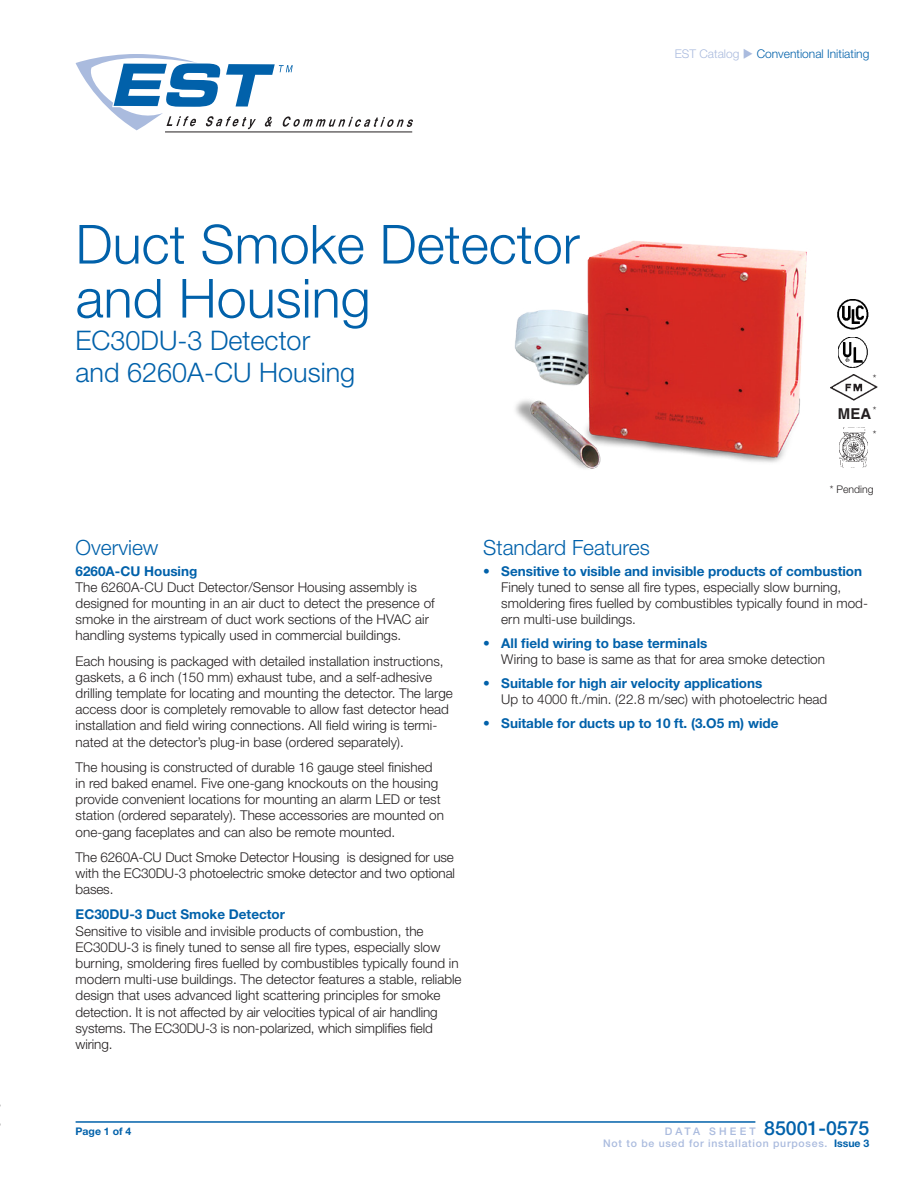
<style>
.page{position:relative;width:918px;height:1188px;background:#fff}
.page>*{position:absolute;margin:0;border:0;box-sizing:border-box;transform-origin:0 0}
.t1{font:300 54px/54px "Helvetica Neue LT Std";color:#0161aa}
.Model{font:300 27px/32.4px "Helvetica Neue LT Std";color:#0161aa}
.HEAD{font:300 21px "Helvetica Neue LT Std";color:#0161aa}
.t2{font:500 19.5px "Helvetica Neue LT Std";color:#0161aa}
.t3{font:700 15px "Helvetica";color:#231f20}
.BODY{font:300 13.5px/16.2px "Helvetica Neue LT Std";color:#231f20}
.Features{font:300 13.5px/16.2px "Helvetica Neue LT Std";color:#231f20}
.BODY-2{font:700 13.5px "Helvetica Neue LT Std";color:#0161aa}
.Features-2{font:700 13.5px "Helvetica Neue LT Std";color:#0161aa}
.t4{font:300 12px "Helvetica Neue LT Std";color:#0161aa}
.t5{font:500 10.5px "Helvetica Neue LT Std";letter-spacing:.07em;color:#aabbde}
.BODY-3{font:300 10.5px "Helvetica Neue LT Std";color:#231f20}
.t6{font:700 10.5px "Helvetica Neue LT Std";color:#0161aa}
.s1{color:#aabbde}
.s2{font-weight:700;color:#0161aa}
.s3{font-size:10.5px;color:#aabbde}
</style>
<div class="page">
<hr style="left:76px;top:1121px;width:679px;height:2px;background:#0161aa">
<hr style="left:165px;top:132px;width:247px;height:1px;background:#231f20">
<svg style="left:76px;top:54px;width:337px;height:76px"></svg>
<img style="left:515px;top:241px;width:292px;height:228px">
<img style="left:838px;top:338px;width:30px;height:29px">
<img style="left:837px;top:299px;width:32px;height:30px">
<img style="left:839px;top:427px;width:29px;height:41px">
<img style="left:830px;top:374px;width:48px;height:26px">
<p class="t1" style="left:76px;top:216px;width:506px">Duct Smoke Detector and Housing</p>
<p class="Model" style="left:76px;top:324px;width:281px">EC30DU-3 Detector and 6260A-CU Housing</p>
<p class="t4" style="left:675px;top:47px;width:196px"><span class="s1">EST Catalog</span> <span class="s1">◆</span> Conventional Initiating</p>
<p class="BODY-3" style="left:873px;top:372px;width:5px">*</p>
<p class="BODY-3" style="left:873px;top:404px;width:5px">*</p>
<p class="t3" style="left:838px;top:405px;width:35px">MEA</p>
<p class="BODY-3" style="left:873px;top:428px;width:5px">*</p>
<p class="BODY-3" style="left:830px;top:483px;width:45px">* Pending</p>
<p class="HEAD" style="left:76px;top:535px;width:84px">Overview</p>
<p class="BODY-2" style="left:76px;top:563px;width:123px">6260A-CU Housing</p>
<p class="BODY" style="left:76px;top:579px;width:361px">The 6260A-CU Duct Detector/Sensor Housing assembly is designed for mounting in an air duct to detect the presence of smoke in the airstream of duct work sections of the HVAC air handling systems typically used in commercial buildings.</p>
<p class="BODY" style="left:76px;top:653px;width:379px">Each housing is packaged with detailed installation instructions, gaskets, a 6 inch (150 mm) exhaust tube, and a self-adhesive drilling template for locating and mounting the detector. The large access door is completely removable to allow fast detector head installation and field wiring connections. All field wiring is termi&shy;nated at the detector’s plug-in base (ordered separately).</p>
<p class="BODY" style="left:76px;top:759px;width:370px">The housing is constructed of durable 16 gauge steel finished in red baked enamel. Five one-gang knockouts on the housing provide convenient locations for mounting an alarm LED or test station (ordered separately). These accessories are mounted on one-gang faceplates and can also be remote mounted.</p>
<p class="BODY" style="left:76px;top:849px;width:381px;text-align:justify">The 6260A-CU Duct Smoke Detector Housing is designed for use with the EC30DU-3 photoelectric smoke detector and two optional bases.</p>
<p class="BODY-2" style="left:76px;top:906px;width:211px">EC30DU-3 Duct Smoke Detector</p>
<p class="BODY" style="left:76px;top:923px;width:388px">Sensitive to visible and invisible products of combustion, the EC30DU-3 is finely tuned to sense all fire types, especially slow burning, smoldering fires fuelled by combustibles typically found in modern multi-use buildings. The detector features a stable, reliable design that uses advanced light scattering principles for smoke detection. It is not affected by air velocities typical of air handling systems. The EC30DU-3 is non-polarized, which simplifies field wiring.</p>
<p class="HEAD" style="left:483px;top:535px;width:168px">Standard Features</p>
<p class="Features" style="left:501px;top:563px;width:368px;text-indent:-18px"><span class="s2">• Sensitive to visible and invisible products of combustion </span>Finely tuned to sense all fire types, especially slow burning, smoldering fires fuelled by combustibles typically found in mod&shy;ern multi-use buildings.</p>
<p class="Features" style="left:501px;top:635px;width:325px;text-indent:-18px"><span class="s2">• All field wiring to base terminals<br></span>Wiring to base is same as that for area smoke detection</p>
<p class="Features" style="left:501px;top:675px;width:328px;text-indent:-18px"><span class="s2">• Suitable for high air velocity applications<br></span>Up to 4000 ft./min. (22.8 m/sec) with photoelectric head</p>
<p class="Features-2" style="left:483px;top:715px;width:297px">• Suitable for ducts up to 10 ft. (3.O5 m) wide</p>
<p class="t6" style="left:76px;top:1124px;width:57px">Page 1 of 4</p>
<p class="t2" style="left:665px;top:1116px;width:206px"><span class="s3">D A T A S H E E T</span> 85001-0575</p>
<p class="t5" style="left:603px;top:1137px;width:268px">Not to be used for installation purposes. <span class="s2">Issue 3</span></p>
</div>
